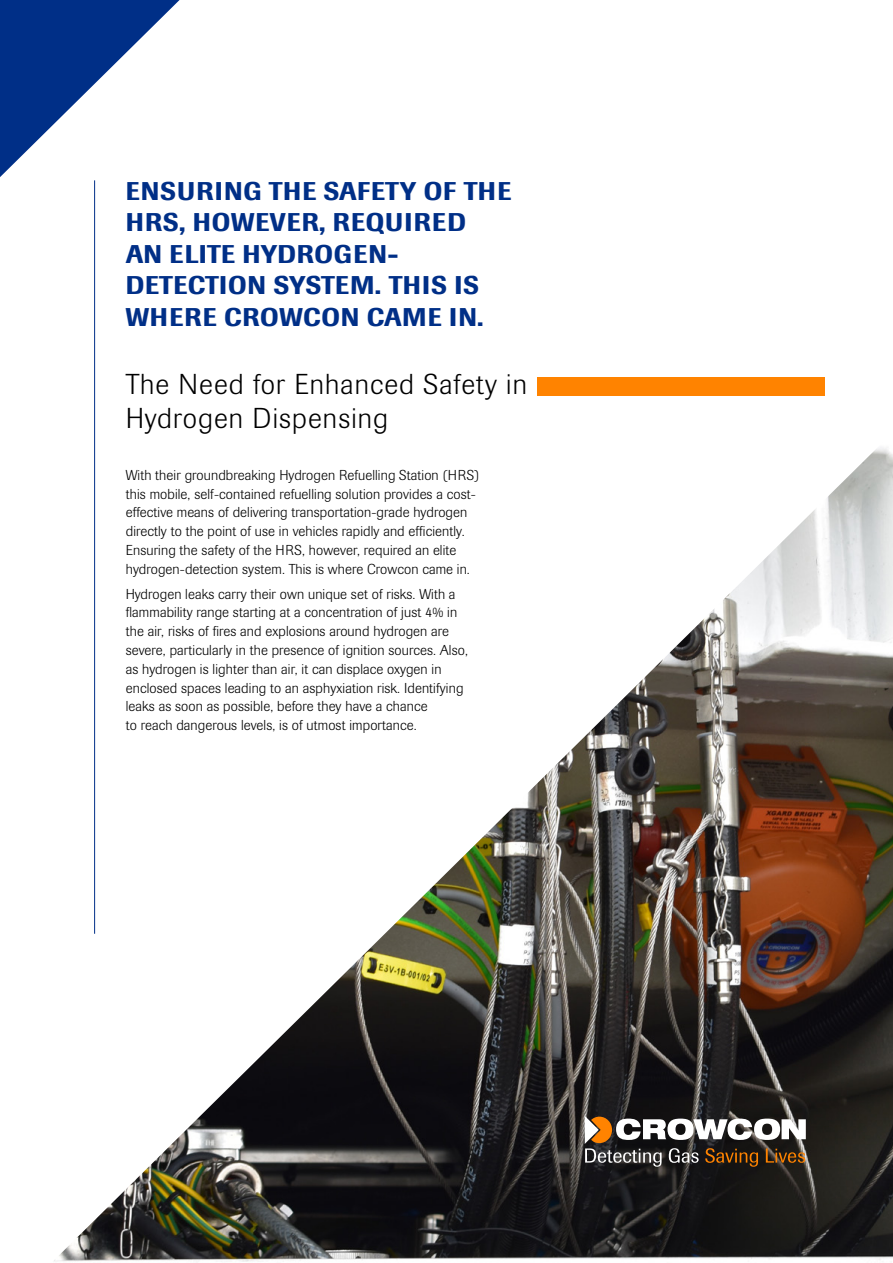
<style>
.page{position:relative;width:893px;height:1263px;background:#fff}
.page>*{position:absolute;margin:0;border:0;box-sizing:border-box;transform-origin:0 0}
.t1{font:300 28.5px/34.2px "Imago";letter-spacing:.04em;color:#000}
.t2{font:500 25.5px/31.5px "Imago";letter-spacing:.03em;color:#002f87}
.t3{font:300 14.25px/18.8px "Imago";letter-spacing:.01em;color:#000}
</style>
<div class="page">
<img style="left:54px;top:432px;width:839px;height:830px">
<svg style="left:0;top:0;width:180px;height:177px"></svg>
<div style="left:537px;top:378px;width:288px;height:18px;background:#ff8300"></div>
<svg style="left:585px;top:1116px;width:221px;height:51px"></svg>
<hr style="left:94px;top:180px;width:1px;height:754px;background:#002f87">
<h2 class="t2" style="left:126px;top:175px;width:387px">ENSURING THE SAFETY OF THE<br>HRS, HOWEVER, REQUIRED<br>AN ELITE HYDROGEN-<br>DETECTION SYSTEM. THIS IS<br>WHERE CROWCON CAME IN.</h2>
<h1 class="t1" style="left:126px;top:368px;width:403px">The Need for Enhanced Safety in<br>Hydrogen Dispensing</h1>
<p class="t3" style="left:126px;top:466px;width:355px">With their groundbreaking Hydrogen Refuelling Station (HRS) this mobile, self-contained refuelling solution provides a cost&shy;effective means of delivering transportation-grade hydrogen directly to the point of use in vehicles rapidly and efficiently.<br>Ensuring the safety of the HRS, however, required an elite hydrogen-detection system. This is where Crowcon came in.</p>
<p class="t3" style="left:126px;top:585px;width:344px">Hydrogen leaks carry their own unique set of risks. With a flammability range starting at a concentration of just 4% in the air, risks of fires and explosions around hydrogen are severe, particularly in the presence of ignition sources. Also, as hydrogen is lighter than air, it can displace oxygen in enclosed spaces leading to an asphyxiation risk. Identifying leaks as soon as possible, before they have a chance<br>to reach dangerous levels, is of utmost importance.</p>
</div>
